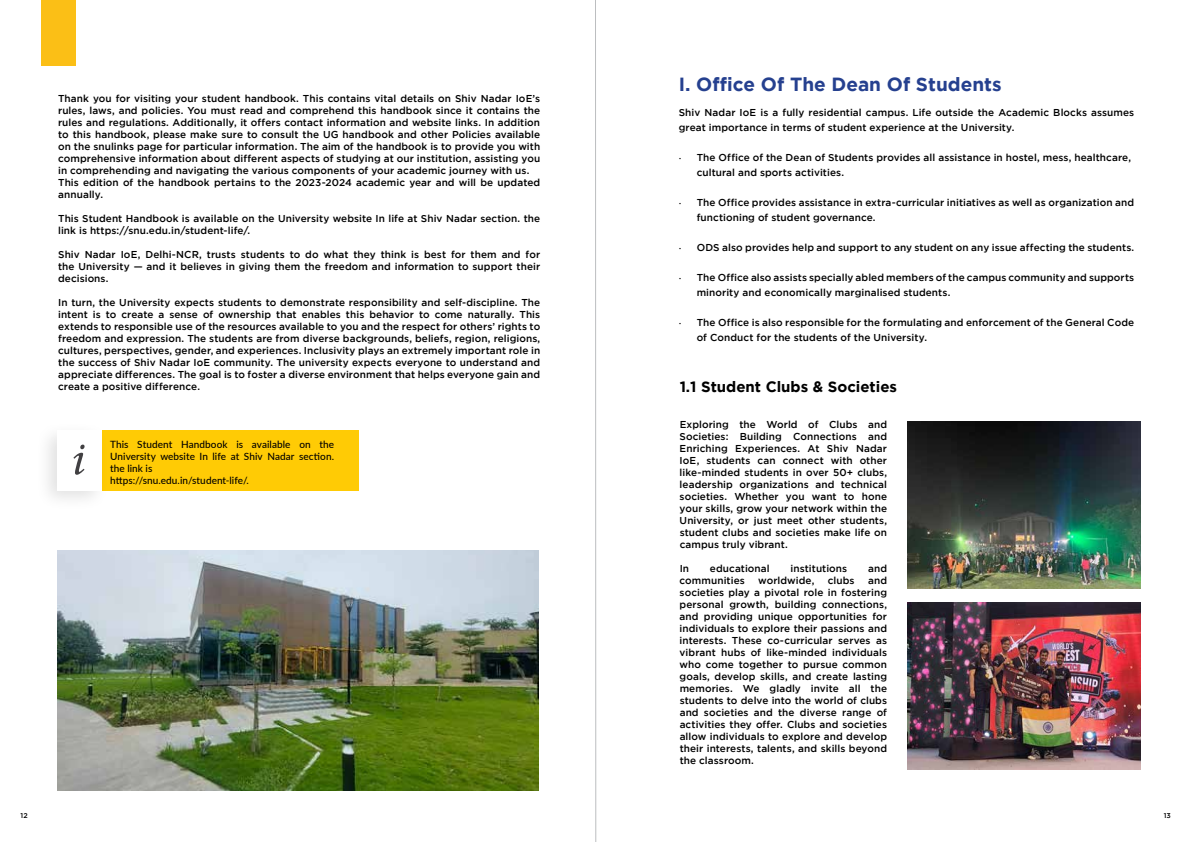
<style>
.page{position:relative;width:1191px;height:842px;background:#fff}
.page>*{position:absolute;margin:0;border:0;box-sizing:border-box;transform-origin:0 0}
.t1{font:700 19px "Gotham";color:#25408f}
.t2{font:700 15px "Gotham";color:#000}
.t3{font:500 10px/12px "Gotham";letter-spacing:.01em;color:#000}
.t4{font:500 10px/12px "Lato";letter-spacing:.005em;color:#000}
.t5{font:500 7px "Gotham";color:#000}
.s1{font-family:"Montserrat";font-weight:400;font-size:9px}
</style>
<div class="page">
<img style="left:57px;top:551px;width:482px;height:240px">
<img style="left:907px;top:421px;width:233px;height:167px">
<img style="left:907px;top:603px;width:233px;height:166px">
<div style="left:97px;top:431px;width:261px;height:60px;background:#ffcb05"></div>
<div style="left:35px;top:421px;width:75px;height:91px;background:#000;opacity:.12"></div>
<div style="left:57px;top:431px;width:45px;height:60px;background:#fff"></div>
<svg style="left:73px;top:445px;width:12px;height:30px"></svg>
<hr style="left:595px;top:0;width:1px;height:842px;background:#bcbec0">
<div style="left:41px;top:0;width:34px;height:65px;background:#fbbf16"></div>
<p class="t3" style="left:58px;top:93px;width:483px">Thank you for visiting your student handbook. This contains vital details on Shiv Nadar IoE’s rules, laws, and policies. You must read and comprehend this handbook since it contains the rules and regulations. Additionally, it offers contact information and website links. In addition to this handbook, please make sure to consult the UG handbook and other Policies available on the snulinks page for particular information. The aim of the handbook is to provide you with comprehensive information about different aspects of studying at our institution, assisting you in comprehending and navigating the various components of your academic journey with us.<br>This edition of the handbook pertains to the 2023-2024 academic year and will be updated annually.</p>
<p class="t3" style="left:58px;top:213px;width:483px">This Student Handbook is available on the University website In life at Shiv Nadar section. the link is https://snu.edu.in/student-life/.</p>
<p class="t3" style="left:58px;top:249px;width:483px;text-align:justify">Shiv Nadar IoE, Delhi-NCR, trusts students to do what they think is best for them and for the University — and it believes in giving them the freedom and information to support their decisions.</p>
<p class="t3" style="left:58px;top:297px;width:483px;text-align:justify">In turn, the University expects students to demonstrate responsibility and self-discipline. The intent is to create a sense of ownership that enables this behavior to come naturally. This extends to responsible use of the resources available to you and the respect for others’ rights to freedom and expression. The students are from diverse backgrounds, beliefs, region, religions, cultures, perspectives, gender, and experiences. Inclusivity plays an extremely important role in the success of Shiv Nadar IoE community. The university expects everyone to understand and appreciate differences. The goal is to foster a diverse environment that helps everyone gain and create a positive difference.</p>
<p class="t4" style="left:110px;top:437px;width:225px">This Student Handbook is available on the University website In life at Shiv Nadar section. the link is<br>https://snu.edu.in/student-life/.</p>
<h1 class="t1" style="left:679px;top:73px;width:324px">I. Office Of The Dean Of Students</h1>
<p class="t3" style="left:679px;top:105px;width:457px;line-height:15px">Shiv Nadar IoE is a fully residential campus. Life outside the Academic Blocks assumes great importance in terms of student experience at the University.</p>
<p class="t3" style="left:697px;top:150px;width:436px;line-height:15px;text-indent:-18px"><span class="s1">•</span> The Office of the Dean of Students provides all assistance in hostel, mess, healthcare, cultural and sports activities.</p>
<p class="t3" style="left:696px;top:195px;width:439px;line-height:15px;text-indent:-18px"><span class="s1">•</span> The Office provides assistance in extra-curricular initiatives as well as organization and functioning of student governance.</p>
<p class="t3" style="left:679px;top:241px;width:457px"><span class="s1">•</span> ODS also provides help and support to any student on any issue affecting the students.</p>
<p class="t3" style="left:696px;top:270px;width:439px;line-height:15px;text-indent:-18px"><span class="s1">•</span> The Office also assists specially abled members of the campus community and supports minority and economically marginalised students.</p>
<p class="t3" style="left:696px;top:315px;width:439px;line-height:15px;text-indent:-18px"><span class="s1">•</span> The Office is also responsible for the formulating and enforcement of the General Code of Conduct for the students of the University.</p>
<h2 class="t2" style="left:679px;top:378px;width:219px">1.1 Student Clubs &amp; Societies</h2>
<p class="t3" style="left:679px;top:418px;width:209px;text-align:justify">Exploring the World of Clubs and Societies: Building Connections and Enriching Experiences. At Shiv Nadar IoE, students can connect with other like-minded students in over 50+ clubs, leadership organizations and technical societies. Whether you want to hone your skills, grow your network within the University, or just meet other students, student clubs and societies make life on campus truly vibrant.</p>
<p class="t3" style="left:679px;top:562px;width:11px">In</p>
<p class="t3" style="left:710px;top:562px;width:61px">educational</p>
<p class="t3" style="left:790px;top:562px;width:58px">institutions</p>
<p class="t3" style="left:868px;top:562px;width:20px">and</p>
<p class="t3" style="left:679px;top:574px;width:67px">communities</p>
<p class="t3" style="left:758px;top:574px;width:58px">worldwide,</p>
<p class="t3" style="left:828px;top:574px;width:28px">clubs</p>
<p class="t3" style="left:679px;top:574px;width:209px;text-align:justify;text-indent:188px">and societies play a pivotal role in fostering personal growth, building connections, and providing unique opportunities for individuals to explore their passions and interests. These co-curricular serves as vibrant hubs of like-minded individuals who come together to pursue common goals, develop skills, and create lasting memories. We gladly invite all the students to delve into the world of clubs and societies and the diverse range of activities they offer. Clubs and societies allow individuals to explore and develop their interests, talents, and skills beyond the classroom.</p>
<p class="t5" style="left:21px;top:812px;width:9px">12</p>
<p class="t5" style="left:1163px;top:812px;width:9px">13</p>
</div>
